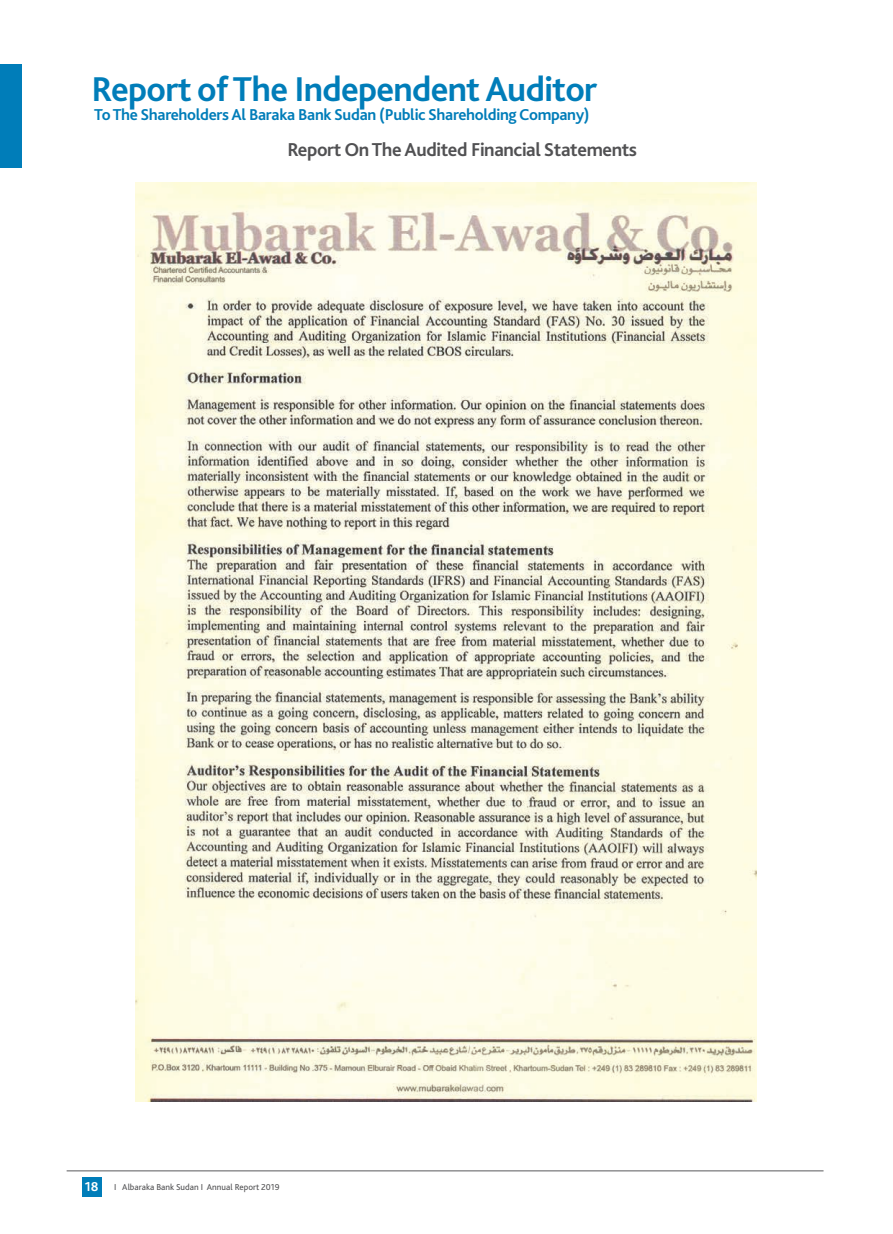
<style>
.page{position:relative;width:893px;height:1234px;background:#fff}
.page>*{position:absolute;margin:0;border:0;box-sizing:border-box;transform-origin:0 0}
.t1{font:700 36px "Bliss 2";letter-spacing:-.02em;color:#007db9}
.t2{font:700 19.5px "Bliss 2";letter-spacing:-.02em;color:#515153}
.t3{font:700 16.5px "Bliss 2";letter-spacing:-.02em;color:#007db9}
.t4{font:700 13.5px "Bliss 2";color:#fff}
.t5{font:9px "Bliss 2";color:#515153}
</style>
<div class="page">
<div style="left:82px;top:1176px;width:20px;height:20px;background:#007db9"></div>
<hr style="left:67px;top:1170px;width:756px;height:1px;background:#59595c">
<div style="left:0;top:64px;width:21px;height:104px;background:#007db9"></div>
<img style="left:135px;top:183px;width:621px;height:917px">
<h1 class="t1" style="left:92px;top:66px;width:507px">Report of The Independent Auditor</h1>
<p class="t3" style="left:94px;top:104px;width:497px">To The Shareholders Al Baraka Bank Sudan (Public Shareholding Company)</p>
<p class="t2" style="left:287px;top:138px;width:351px">Report On The Audited Financial Statements</p>
<p class="t4" style="left:85px;top:1177px;width:15px">18</p>
<p class="t5" style="left:114px;top:1180px;width:167px">I Albaraka Bank Sudan I Annual Report 2019</p>
</div>
